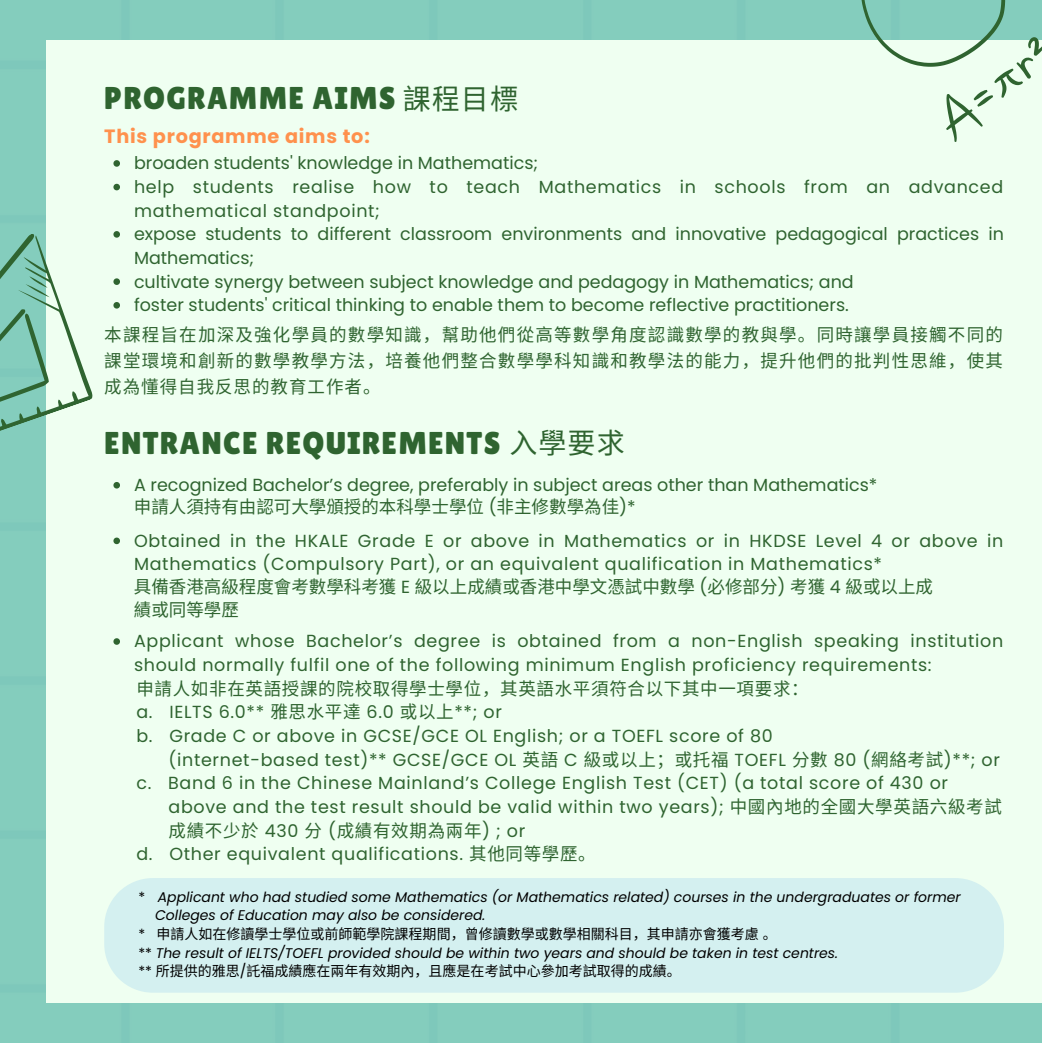
<style>
.page{position:relative;width:1042px;height:1043px;background:#fff}
.page>*{position:absolute;margin:0;border:0;box-sizing:border-box;transform-origin:0 0}
.t1{font:31.5px "Lilita One";letter-spacing:.04em;color:#2f6430}
.t2{font:28px "Noto Sans CJ Ksc";letter-spacing:.04em;color:#2f6430}
.t3{font:700 19.25px "Poppins";letter-spacing:.04em;color:#ff914d}
.t4{font:17.5px/23.6px "Poppins";letter-spacing:.04em;color:#2f6430}
.t5{font:17.5px/23.6px "Poppins";color:#2f6430}
.t6{font:17.5px/26.2px "Noto Sans CJ Ksc";letter-spacing:.04em;color:#2f6430;text-align:justify}
.t7{font:17.5px/23.6px "Noto Sans CJ Ksc";color:#2f6430}
.t8{font:italic 14px "Poppins";color:#000}
.t9{font:14px "Noto Sans CJ Ksc";color:#000}
.s1{font-family:"Poppins"}
.s2{font-family:"Noto Sans CJ Ksc"}
.s3{font-style:normal}
</style>
<div class="page">
<div style="left:46px;top:40px;width:995px;height:962px;background:#effff1"></div>
<svg style="left:0;top:233px;width:93px;height:258px"></svg>
<svg style="left:1017px;top:1002px;width:24px;height:40px"></svg>
<div style="left:104px;top:878px;width:899px;height:114px;background:#d4f0f0"></div>
<div style="left:0;top:732px;width:12px;height:268px;background:#84cdbd"></div>
<svg style="left:833px;top:0;width:208px;height:142px"></svg>
<svg style="left:113px;top:160px;width:7px;height:7px"></svg>
<svg style="left:113px;top:184px;width:7px;height:6px"></svg>
<svg style="left:113px;top:231px;width:7px;height:6px"></svg>
<svg style="left:113px;top:278px;width:7px;height:7px"></svg>
<svg style="left:113px;top:302px;width:7px;height:6px"></svg>
<svg style="left:113px;top:537px;width:7px;height:7px"></svg>
<svg style="left:113px;top:638px;width:7px;height:6px"></svg>
<svg style="left:113px;top:482px;width:7px;height:6px"></svg>
<h6 class="t1" style="left:104px;top:79px;width:293px">PROGRAMME AIMS</h6>
<h2 class="t3" style="left:104px;top:123px;width:267px">This programme aims to:</h2>
<h2 class="t2" style="left:402px;top:76px;width:117px">課程目標</h2>
<p class="t5" style="left:134px;top:151px;width:405px">broaden students' knowledge in Mathematics;</p>
<p class="t4" style="left:134px;top:175px;width:870px">help students realise how to teach Mathematics in schools from an advanced mathematical standpoint;</p>
<p class="t5" style="left:134px;top:222px;width:871px">expose students to different classroom environments and innovative pedagogical practices in<br>Mathematics;</p>
<p class="t5" style="left:134px;top:269px;width:721px">cultivate synergy between subject knowledge and pedagogy in Mathematics; and</p>
<p class="t5" style="left:134px;top:293px;width:716px">foster students' critical thinking to enable them to become reflective practitioners.</p>
<h1 class="t6" style="left:104px;top:320px;width:900px">本課程旨在加深及強化學員的數學知識，幫助他們從高等數學角度認識數學的教與學。同時讓學員接觸不同的課堂環境和創新的數學教學方法，培養他們整合數學學科知識和教學法的能力，提升他們的批判性思維，使其成為懂得自我反思的教育工作者。</h1>
<h3 class="t1" style="left:104px;top:425px;width:397px">ENTRANCE REQUIREMENTS</h3>
<p class="t2" style="left:509px;top:420px;width:117px">入學要求</p>
<p class="t5" style="left:134px;top:473px;width:744px">A recognized Bachelor’s degree, preferably in subject areas other than Mathematics*</p>
<h3 class="t7" style="left:134px;top:493px;width:503px">申請人須持有由認可大學頒授的本科學士學位 <span class="s1">(</span>非主修數學為佳<span class="s1">)*</span></h3>
<h6 class="t4" style="left:134px;top:528px;width:870px">Obtained in the HKALE Grade E or above in Mathematics or in HKDSE Level 4 or above in<br>Mathematics (Compulsory Part), or an equivalent qualification in Mathematics*</h6>
<p class="t7" style="left:134px;top:573px;width:800px">具備香港高級程度會考數學科考獲 <span class="s1">E</span> 級以上成績或香港中學文憑試中數學 <span class="s1">(</span>必修部分<span class="s1">)</span> 考獲 <span class="s1">4</span> 級或以上成績或同等學歷</p>
<p class="t4" style="left:134px;top:629px;width:870px">Applicant whose Bachelor’s degree is obtained from a non-English speaking institution should normally fulfil one of the following minimum English proficiency requirements:</p>
<h3 class="t6" style="left:136px;top:674px;width:673px">申請人如非在英語授課的院校取得學士學位，其英語水平須符合以下其中一項要求：</h3>
<h3 class="t4" style="left:136px;top:700px;width:367px">a. IELTS 6.0** <span class="s2">雅思水平達</span> 6.0 <span class="s2">或以上</span>**; or</h3>
<h3 class="t4" style="left:136px;top:723px;width:637px">b. Grade C or above in GCSE/GCE OL English; or a TOEFL score of 80</h3>
<h3 class="t4" style="left:168px;top:747px;width:832px">(internet-based test)** GCSE/GCE OL <span class="s2">英語</span> C <span class="s2">級或以上；或托福</span> TOEFL <span class="s2">分數</span> 80 (<span class="s2">網絡考試</span>)**; or</h3>
<h3 class="t4" style="left:136px;top:771px;width:813px">c. Band 6 in the Chinese Mainland’s College English Test (CET) (a total score of 430 or</h3>
<h3 class="t4" style="left:168px;top:794px;width:834px">above and the test result should be valid within two years); <span class="s2">中國內地的全國大學英語六級考試</span></h3>
<h3 class="t6" style="left:168px;top:815px;width:358px">成績不少於 <span class="s1">430</span> 分 <span class="s1">(</span>成績有效期為兩年<span class="s1">) ; or</span></h3>
<h3 class="t4" style="left:136px;top:842px;width:18px">d.</h3>
<p class="t4" style="left:169px;top:842px;width:428px">Other equivalent qualifications. <span class="s2">其他同等學歷。</span></p>
<p class="t8" style="left:138px;top:886px;width:823px"><span class="s3">*</span> Applicant who had studied some Mathematics (or Mathematics related) courses in the undergraduates or former</p>
<p class="t8" style="left:155px;top:905px;width:332px">Colleges of Education may also be considered.</p>
<h3 class="t9" style="left:138px;top:922px;width:639px"><span class="s1">*</span> 申請人如在修讀學士學位或前師範學院課程期間，曾修讀數學或數學相關科目，其申請亦會獲考慮。</h3>
<p class="t8" style="left:138px;top:942px;width:701px"><span class="s3">**</span> The result of IELTS/TOEFL provided should be within two years and should be taken in test centres.</p>
<h3 class="t9" style="left:138px;top:959px;width:544px"><span class="s1">**</span> 所提供的雅思<span class="s1">/</span>託福成績應在兩年有效期內，且應是在考試中心參加考試取得的成績。</h3>
</div>
